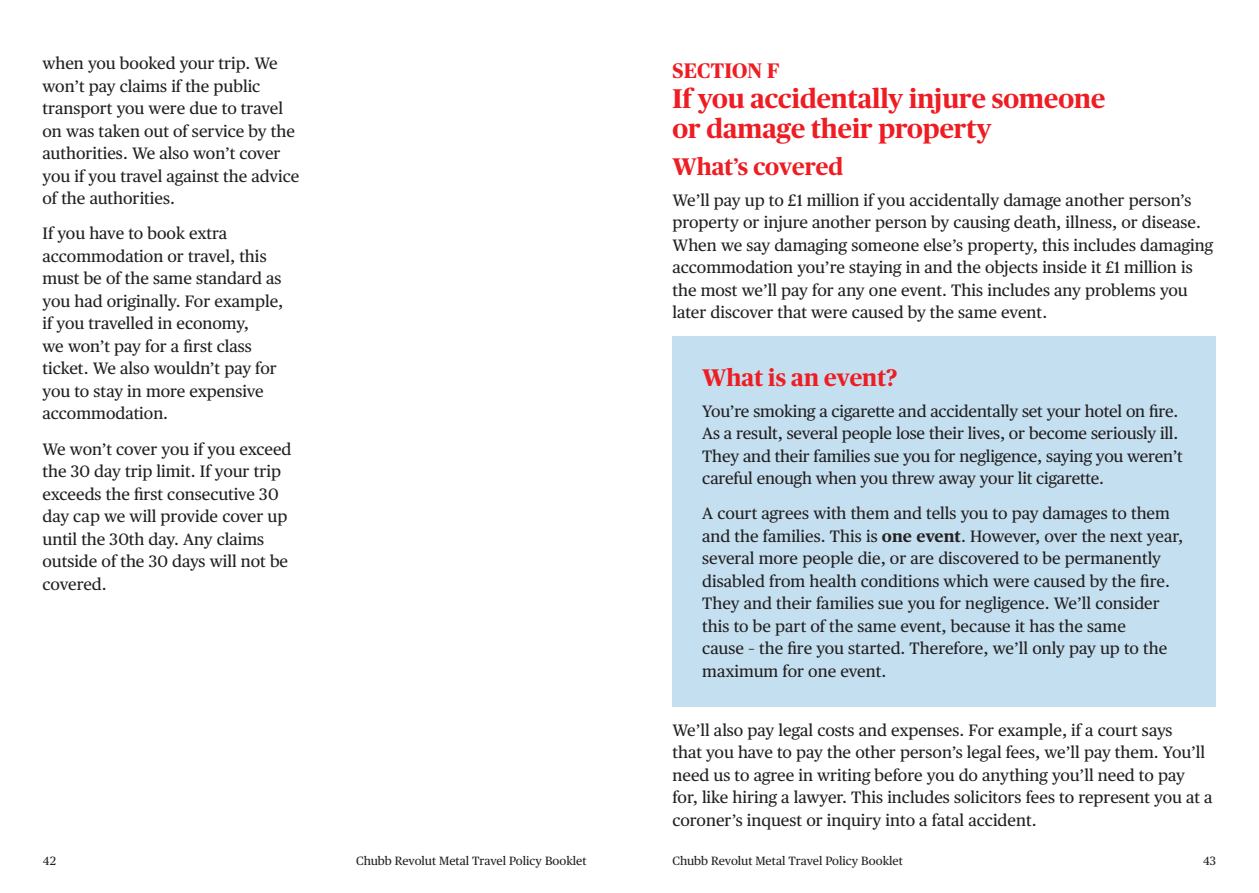
<style>
.page{position:relative;width:1259px;height:893px;background:#fff}
.page>*{position:absolute;margin:0;border:0;box-sizing:border-box;transform-origin:0 0}
.H1__Section_name{font:700 27px/30px "Chubb Publico";color:#ee1d23}
.t1{font:700 24px "Chubb Publico";color:#ee1d23}
.H1__Section_name-2{font:700 21px "Chubb Publico";letter-spacing:.015em;color:#ee1d23}
.t2{font:16.5px/22.5px "Chubb Publico Text";color:#231f20}
.t3{font:12px "Chubb Publico Text";color:#231f20}
.s1{font-weight:700}
</style>
<div class="page">
<div style="left:672px;top:337px;width:544px;height:370px;background:#c4e0f0"></div>
<p class="t2" style="left:43px;top:51px;width:258px">when you booked your trip. We won’t pay claims if the public transport you were due to travel on was taken out of service by the authorities. We also won’t cover you if you travel against the advice of the authorities.</p>
<p class="t2" style="left:43px;top:221px;width:242px">If you have to book extra accommodation or travel, this must be of the same standard as you had originally. For example, if you travelled in economy,<br>we won’t pay for a first class ticket. We also wouldn’t pay for you to stay in more expensive accommodation.</p>
<p class="t2" style="left:43px;top:437px;width:250px">We won’t cover you if you exceed the 30 day trip limit. If your trip exceeds the first consecutive 30 day cap we will provide cover up until the 30th day. Any claims outside of the 30 days will not be covered.</p>
<p class="H1__Section_name-2" style="left:672px;top:55px;width:108px">SECTION F</p>
<p class="H1__Section_name" style="left:672px;top:82px;width:434px">If you accidentally injure someone or damage their property</p>
<h2 class="t1" style="left:672px;top:149px;width:172px">What’s covered</h2>
<p class="t2" style="left:672px;top:188px;width:542px">We’ll pay up to £1 million if you accidentally damage another person’s property or injure another person by causing death, illness, or disease.<br>When we say damaging someone else’s property, this includes damaging accommodation you’re staying in and the objects inside it £1 million is the most we’ll pay for any one event. This includes any problems you later discover that were caused by the same event.</p>
<h2 class="t1" style="left:702px;top:360px;width:197px">What is an event?</h2>
<p class="t2" style="left:702px;top:399px;width:482px">You’re smoking a cigarette and accidentally set your hotel on fire.<br>As a result, several people lose their lives, or become seriously ill.<br>They and their families sue you for negligence, saying you weren’t careful enough when you threw away your lit cigarette.</p>
<p class="t2" style="left:702px;top:501px;width:482px">A court agrees with them and tells you to pay damages to them and the families. This is <span class="s1">one event</span>. However, over the next year, several more people die, or are discovered to be permanently disabled from health conditions which were caused by the fire.<br>They and their families sue you for negligence. We’ll consider this to be part of the same event, because it has the same<br>cause – the fire you started. Therefore, we’ll only pay up to the maximum for one event.</p>
<p class="t2" style="left:672px;top:718px;width:542px">We’ll also pay legal costs and expenses. For example, if a court says<br>that you have to pay the other person’s legal fees, we’ll pay them. You’ll need us to agree in writing before you do anything you’ll need to pay for, like hiring a lawyer. This includes solicitors fees to represent you at a coroner’s inquest or inquiry into a fatal accident.</p>
<p class="t3" style="left:43px;top:852px;width:14px">42</p>
<p class="t3" style="left:356px;top:852px;width:232px">Chubb Revolut Metal Travel Policy Booklet</p>
<p class="t3" style="left:672px;top:852px;width:232px">Chubb Revolut Metal Travel Policy Booklet</p>
<p class="t3" style="left:1203px;top:852px;width:15px">43</p>
</div>
